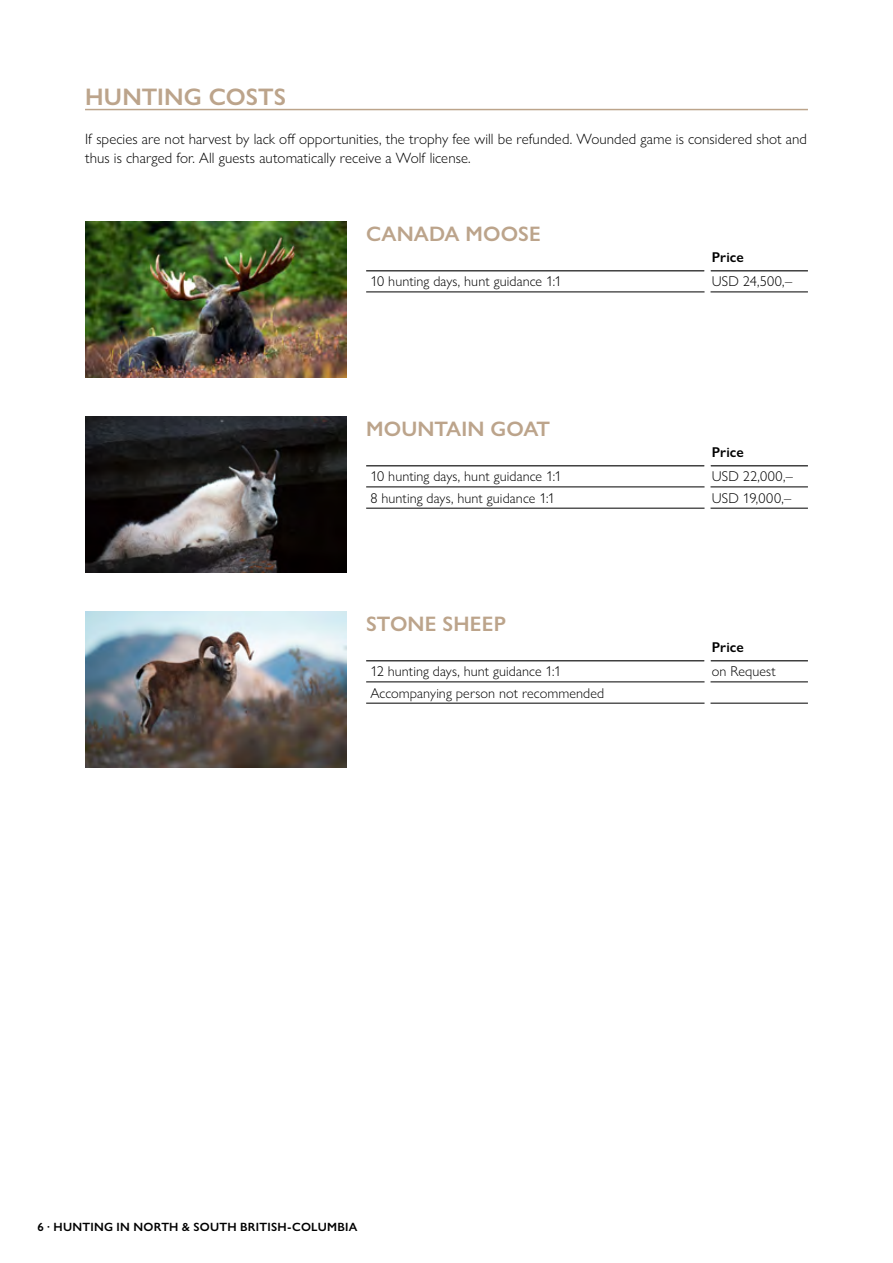
<style>
.page{position:relative;width:893px;height:1263px;background:#fff}
.page>*{position:absolute;margin:0;border:0;box-sizing:border-box;transform-origin:0 0}
.t1{font:600 24px "Gill Sans Nova";letter-spacing:.005em;color:#bca48b}
.t2{font:600 21px "Gill Sans Nova";letter-spacing:.005em;color:#bca48b}
.t3{font:300 15px/19.5px "Gill Sans Nova";letter-spacing:.005em;color:#000}
.t4{font:300 14.25px "Gill Sans Nova";letter-spacing:.01em;color:#000}
.t5{font:600 14.25px "Gill Sans Nova";letter-spacing:.01em;color:#000}
.t6{font:600 12px "Gill Sans Nova";letter-spacing:.025em;color:#000}
</style>
<div class="page">
<img style="left:85px;top:222px;width:261px;height:156px">
<img style="left:85px;top:417px;width:261px;height:156px">
<img style="left:85px;top:611px;width:261px;height:157px">
<hr style="left:85px;top:109px;width:723px;height:1px;background:#bca48b">
<hr style="left:366px;top:270px;width:338px;height:1px;background:#000">
<hr style="left:710px;top:270px;width:98px;height:1px;background:#000">
<hr style="left:366px;top:292px;width:338px;height:1px;background:#000">
<hr style="left:710px;top:292px;width:98px;height:1px;background:#000">
<hr style="left:366px;top:465px;width:338px;height:1px;background:#000">
<hr style="left:710px;top:465px;width:98px;height:1px;background:#000">
<hr style="left:366px;top:487px;width:338px;height:1px;background:#000">
<hr style="left:710px;top:487px;width:98px;height:1px;background:#000">
<hr style="left:366px;top:508px;width:338px;height:1px;background:#000">
<hr style="left:710px;top:508px;width:98px;height:1px;background:#000">
<hr style="left:366px;top:660px;width:338px;height:1px;background:#000">
<hr style="left:710px;top:660px;width:98px;height:1px;background:#000">
<hr style="left:366px;top:682px;width:338px;height:1px;background:#000">
<hr style="left:710px;top:682px;width:98px;height:1px;background:#000">
<hr style="left:366px;top:703px;width:338px;height:1px;background:#000">
<hr style="left:710px;top:703px;width:98px;height:1px;background:#000">
<h1 class="t1" style="left:85px;top:82px;width:203px">HUNTING COSTS</h1>
<p class="t3" style="left:85px;top:129px;width:723px">If species are not harvest by lack off opportunities, the trophy fee will be refunded. Wounded game is considered shot and thus is charged for. All guests automatically receive a Wolf license.</p>
<h2 class="t2" style="left:366px;top:221px;width:176px">CANADA MOOSE</h2>
<p class="t5" style="left:712px;top:249px;width:34px">PRICE</p>
<p class="t4" style="left:370px;top:273px;width:193px">10 hunting days, hunt guidance 1:1</p>
<p class="t4" style="left:712px;top:273px;width:82px">USD 24,500,–</p>
<h2 class="t2" style="left:366px;top:416px;width:185px">MOUNTAIN GOAT</h2>
<p class="t5" style="left:712px;top:444px;width:34px">PRICE</p>
<p class="t4" style="left:370px;top:468px;width:193px">10 hunting days, hunt guidance 1:1</p>
<p class="t4" style="left:712px;top:468px;width:83px">USD 22,000,–</p>
<p class="t4" style="left:370px;top:489px;width:186px">8 hunting days, hunt guidance 1:1</p>
<p class="t4" style="left:712px;top:489px;width:81px">USD 19,000,–</p>
<h2 class="t2" style="left:366px;top:611px;width:141px">STONE SHEEP</h2>
<p class="t5" style="left:712px;top:639px;width:34px">PRICE</p>
<p class="t4" style="left:370px;top:663px;width:192px">12 hunting days, hunt guidance 1:1</p>
<p class="t4" style="left:712px;top:663px;width:66px">on Request</p>
<p class="t4" style="left:370px;top:684px;width:235px">Accompanying person not recommended</p>
<p class="t6" style="left:37px;top:1219px;width:35px">6 · HUNTING</p>
<p class="t6" style="left:117px;top:1219px;width:37px">IN NORTH</p>
<p class="t6" style="left:182px;top:1219px;width:28px">&amp; SOUTH</p>
<p class="t6" style="left:240px;top:1219px;width:15px">BRITISH</p>
<p class="t6" style="left:287px;top:1219px;width:23px">-COLUMBIA</p>
</div>
